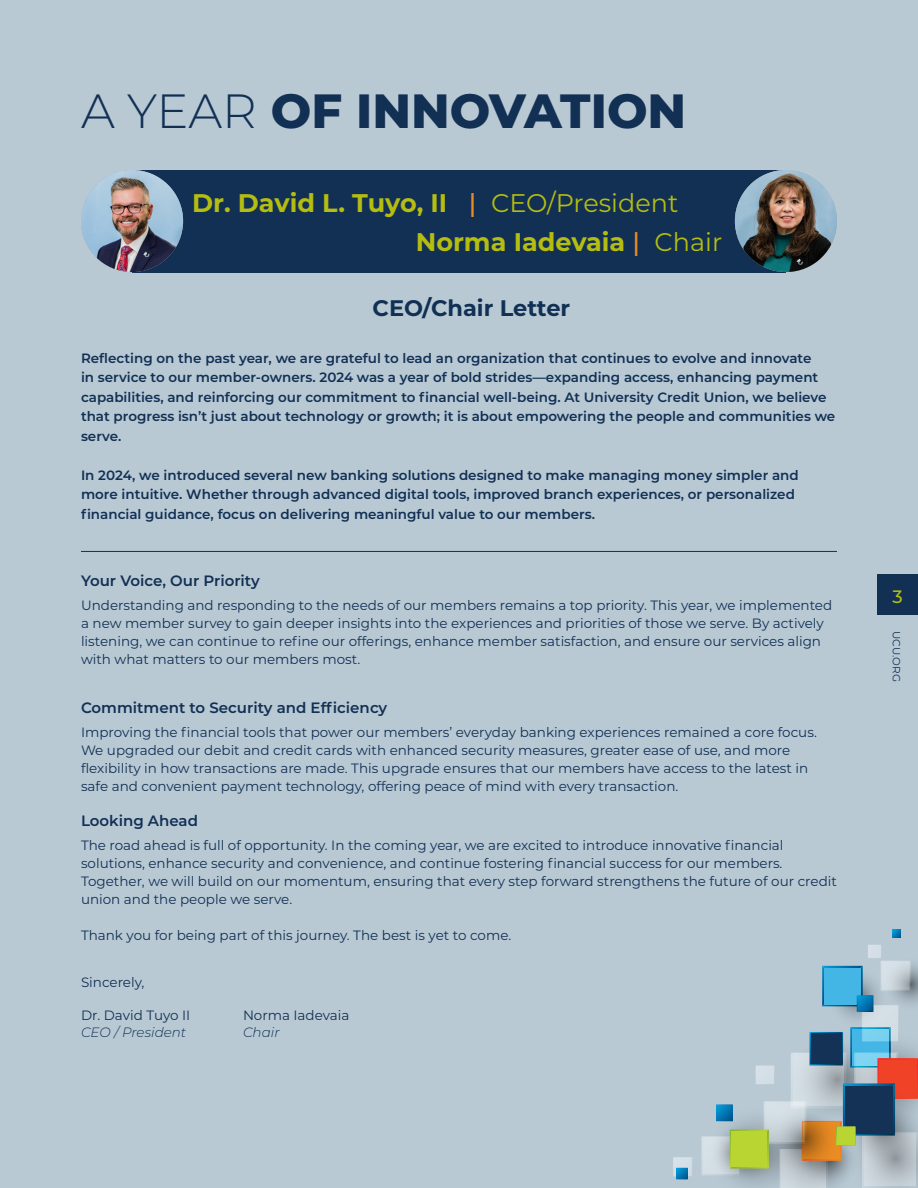
<style>
.page{position:relative;width:918px;height:1188px;background:#b8c9d4}
.page>*{position:absolute;margin:0;border:0;box-sizing:border-box;transform-origin:0 0}
.t1{font:800 48px "Montserrat";color:#123054}
.t2{font:700 25.5px/38.5px "Montserrat";color:#b5bd11}
.t3{font:700 22.5px "Montserrat";color:#123054}
.t4{font:500 18px "Montserrat";color:#b5bd11}
.t5{font:600 15px "Montserrat";color:#123054}
.t6{font:13.5px/18px "Montserrat";color:#123054}
.t7{font:600 13.5px/19.5px "Montserrat";color:#123054}
.t8{font:italic 300 13.5px "Montserrat";color:#123054}
.t9{font:10.5px "Montserrat";color:#123054}
.s1{font-weight:300}
.s2{font-weight:500;color:#eb8c24}
.s3{font-weight:400}
</style>
<div class="page">
<svg style="left:893px;top:929px;width:8px;height:9px"></svg>
<svg style="left:673px;top:1157px;width:19px;height:22px"></svg>
<svg style="left:701px;top:945px;width:217px;height:243px"></svg>
<div style="left:878px;top:574px;width:40px;height:40px;background:#123054"></div>
<div style="left:132px;top:170px;width:654px;height:102px;background:#123054"></div>
<img style="left:81px;top:170px;width:102px;height:102px;border-radius:51px">
<img style="left:735px;top:170px;width:102px;height:102px;border-radius:51px">
<hr style="left:81px;top:551px;width:756px;height:1px;background:#123054">
<h1 class="t1" style="left:81px;top:76px;width:607px"><span class="s1">A YEAR</span> OF INNOVATION</h1>
<h2 class="t2" style="left:416px;top:183px;width:308px;text-indent:-224px">Dr. David L. Tuyo, II <span class="s2">|</span> <span class="s3">CEO/President<br></span>Norma Iadevaia <span class="s2">|</span> <span class="s3">Chair</span></h2>
<h3 class="t3" style="left:373px;top:292px;width:199px">CEO/Chair Letter</h3>
<p class="t7" style="left:81px;top:347px;width:756px">Reflecting on the past year, we are grateful to lead an organization that continues to evolve and innovate<br>in service to our member-owners. 2024 was a year of bold strides—expanding access, enhancing payment capabilities, and reinforcing our commitment to financial well-being. At University Credit Union, we believe that progress isn’t just about technology or growth; it is about empowering the people and communities we serve.</p>
<p class="t7" style="left:81px;top:464px;width:719px">In 2024, we introduced several new banking solutions designed to make managing money simpler and more intuitive. Whether through advanced digital tools, improved branch experiences, or personalized financial guidance, focus on delivering meaningful value to our members.</p>
<p class="t5" style="left:81px;top:570px;width:180px">Your Voice, Our Priority</p>
<p class="t6" style="left:81px;top:596px;width:753px">Understanding and responding to the needs of our members remains a top priority. This year, we implemented a new member survey to gain deeper insights into the experiences and priorities of those we serve. By actively listening, we can continue to refine our offerings, enhance member satisfaction, and ensure our services align with what matters to our members most.</p>
<p class="t5" style="left:81px;top:697px;width:308px">Commitment to Security and Efficiency</p>
<p class="t6" style="left:81px;top:723px;width:737px">Improving the financial tools that power our members’ everyday banking experiences remained a core focus.<br>We upgraded our debit and credit cards with enhanced security measures, greater ease of use, and more flexibility in how transactions are made. This upgrade ensures that our members have access to the latest in safe and convenient payment technology, offering peace of mind with every transaction.</p>
<p class="t5" style="left:81px;top:810px;width:119px">Looking Ahead</p>
<p class="t6" style="left:81px;top:835px;width:757px">The road ahead is full of opportunity. In the coming year, we are excited to introduce innovative financial solutions, enhance security and convenience, and continue fostering financial success for our members.<br>Together, we will build on our momentum, ensuring that every step forward strengthens the future of our credit union and the people we serve.</p>
<p class="t6" style="left:81px;top:925px;width:432px">Thank you for being part of this journey. The best is yet to come.</p>
<p class="t6" style="left:81px;top:973px;width:65px">Sincerely,</p>
<p class="t6" style="left:81px;top:1006px;width:111px">Dr. David Tuyo II</p>
<p class="t6" style="left:243px;top:1006px;width:108px">Norma Iadevaia</p>
<p class="t8" style="left:81px;top:1023px;width:107px">CEO / President</p>
<p class="t8" style="left:243px;top:1023px;width:38px">Chair</p>
<h3 class="t4" style="left:893px;top:584px;width:12px">3</h3>
<p class="t9" style="left:904px;top:631px;width:52px;rotate:90deg">UCU.ORG</p>
</div>
